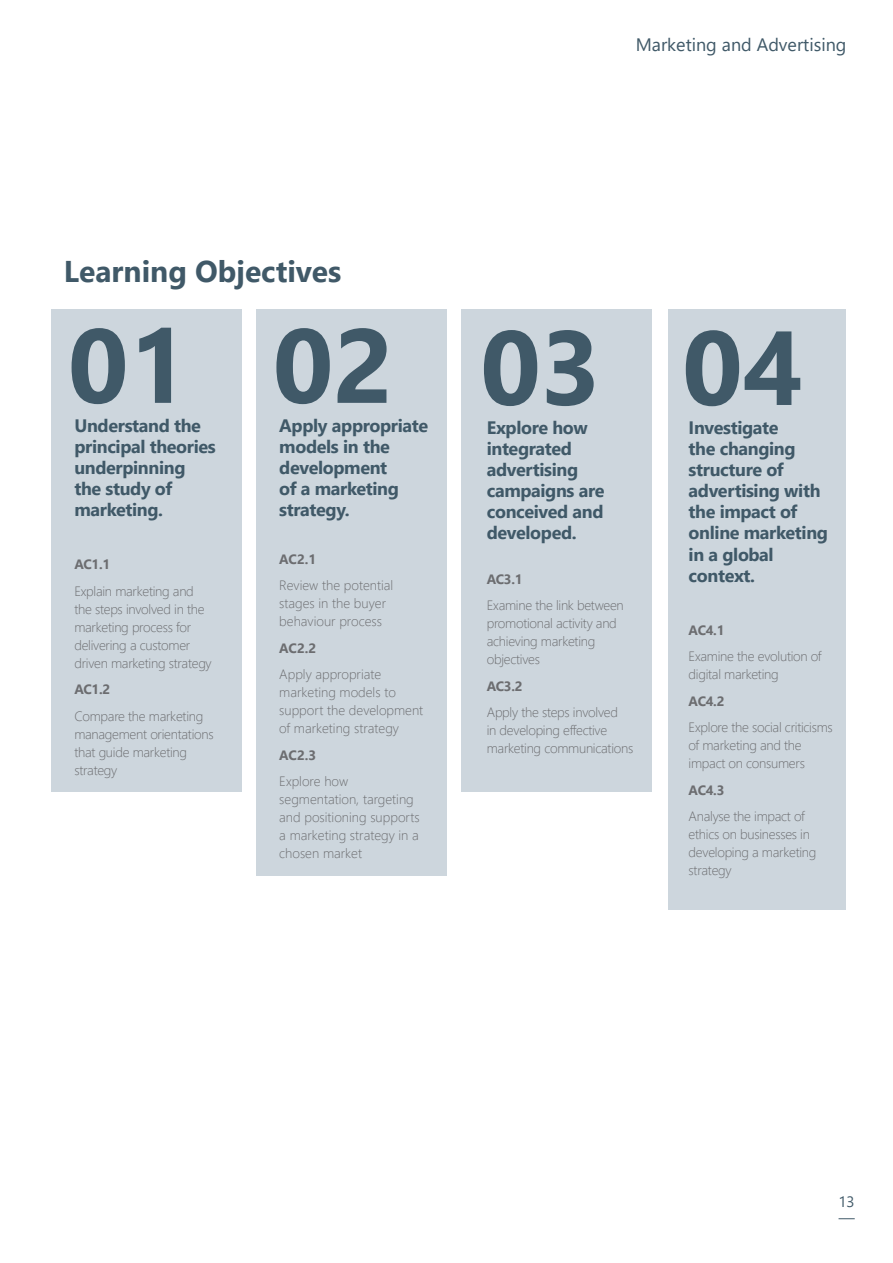
<style>
.page{position:relative;width:893px;height:1263px;background:#fff}
.page>*{position:absolute;margin:0;border:0;box-sizing:border-box;transform-origin:0 0}
._05E_Large_number_list{font:700 105px "Segoe UI";color:#405968}
._10a_List_Header{font:700 30px "Segoe UI";color:#405968}
._05d_Sub_Pull_Copy{font:700 18px/21px "Segoe UI";letter-spacing:-.02em;color:#405968}
._10a_List_Header-2{font:18px "Segoe UI";color:#405968}
.t1{font:15px "Segoe UI";color:#405968}
._05d_Sub_Pull_Copy-2{font:300 13.5px/18px "Segoe UI";letter-spacing:-.02em;color:#6c6d70}
._05d_Sub_Pull_Copy-3{font:300 13.5px/18px "Segoe UI";color:#6c6d70}
._05d_Sub_Pull_Copy-4{font:700 13.5px "Segoe UI";letter-spacing:-.02em;color:#6c6d70}
</style>
<div class="page">
<svg style="left:838px;top:1218px;width:17px;height:1px"></svg>
<div style="left:256px;top:309px;width:190px;height:566px;background:#cdd6dd"></div>
<div style="left:51px;top:309px;width:191px;height:483px;background:#cdd6dd"></div>
<div style="left:461px;top:309px;width:191px;height:483px;background:#cdd6dd"></div>
<div style="left:668px;top:309px;width:178px;height:600px;background:#cdd6dd"></div>
<p class="_10a_List_Header-2" style="left:636px;top:28px;width:212px">Marketing and Advertising</p>
<p class="_10a_List_Header" style="left:64px;top:243px;width:279px">Learning Objectives</p>
<p class="_05E_Large_number_list" style="left:68px;top:267px;width:122px">01</p>
<p class="_05d_Sub_Pull_Copy" style="left:74px;top:414px;width:143px">Understand the principal theories underpinning the study of marketing.</p>
<p class="_05d_Sub_Pull_Copy-4" style="left:74px;top:552px;width:37px">AC1.1</p>
<p class="_05d_Sub_Pull_Copy-2" style="left:74px;top:581px;width:139px">Explain marketing and the steps involved in the marketing process for delivering a customer driven marketing strategy</p>
<p class="_05d_Sub_Pull_Copy-4" style="left:74px;top:677px;width:37px">AC1.2</p>
<p class="_05d_Sub_Pull_Copy-2" style="left:74px;top:706px;width:141px">Compare the marketing management orientations that guide marketing strategy</p>
<p class="_05E_Large_number_list" style="left:273px;top:267px;width:122px">02</p>
<p class="_05d_Sub_Pull_Copy" style="left:279px;top:414px;width:150px">Apply appropriate models in the development<br>of a marketing strategy.</p>
<p class="_05d_Sub_Pull_Copy-4" style="left:279px;top:546px;width:38px">AC2.1</p>
<p class="_05d_Sub_Pull_Copy-3" style="left:279px;top:575px;width:115px">Review the potential stages in the buyer behaviour process</p>
<p class="_05d_Sub_Pull_Copy-4" style="left:279px;top:635px;width:38px">AC2.2</p>
<p class="_05d_Sub_Pull_Copy-3" style="left:279px;top:664px;width:146px">Apply appropriate marketing models to support the development of marketing strategy</p>
<p class="_05d_Sub_Pull_Copy-4" style="left:279px;top:742px;width:38px">AC2.3</p>
<p class="_05d_Sub_Pull_Copy-3" style="left:279px;top:771px;width:142px">Explore how segmentation, targeting and positioning supports a marketing strategy in a chosen market</p>
<p class="_05E_Large_number_list" style="left:480px;top:268px;width:122px">03</p>
<p class="_05d_Sub_Pull_Copy" style="left:487px;top:416px;width:119px">Explore how integrated advertising campaigns are conceived and developed.</p>
<p class="_05d_Sub_Pull_Copy-4" style="left:487px;top:566px;width:37px">AC3.1</p>
<p class="_05d_Sub_Pull_Copy-2" style="left:487px;top:595px;width:139px">Examine the link between promotional activity and achieving marketing objectives</p>
<p class="_05d_Sub_Pull_Copy-4" style="left:487px;top:673px;width:37px">AC3.2</p>
<p class="_05d_Sub_Pull_Copy-2" style="left:487px;top:702px;width:148px">Apply the steps involved<br>in developing effective marketing communications</p>
<p class="_05E_Large_number_list" style="left:682px;top:269px;width:122px">04</p>
<p class="_05d_Sub_Pull_Copy" style="left:689px;top:416px;width:141px">Investigate<br>the changing structure of advertising with the impact of online marketing in a global context.</p>
<p class="_05d_Sub_Pull_Copy-4" style="left:689px;top:617px;width:37px">AC4.1</p>
<p class="_05d_Sub_Pull_Copy-2" style="left:689px;top:646px;width:134px">Examine the evolution of digital marketing</p>
<p class="_05d_Sub_Pull_Copy-4" style="left:689px;top:688px;width:37px">AC4.2</p>
<p class="_05d_Sub_Pull_Copy-2" style="left:689px;top:717px;width:146px">Explore the social criticisms of marketing and the impact on consumers</p>
<p class="_05d_Sub_Pull_Copy-4" style="left:689px;top:777px;width:37px">AC4.3</p>
<p class="_05d_Sub_Pull_Copy-2" style="left:689px;top:806px;width:129px">Analyse the impact of ethics on businesses in developing a marketing strategy</p>
<p class="t1" style="left:838px;top:1187px;width:18px">13</p>
</div>
